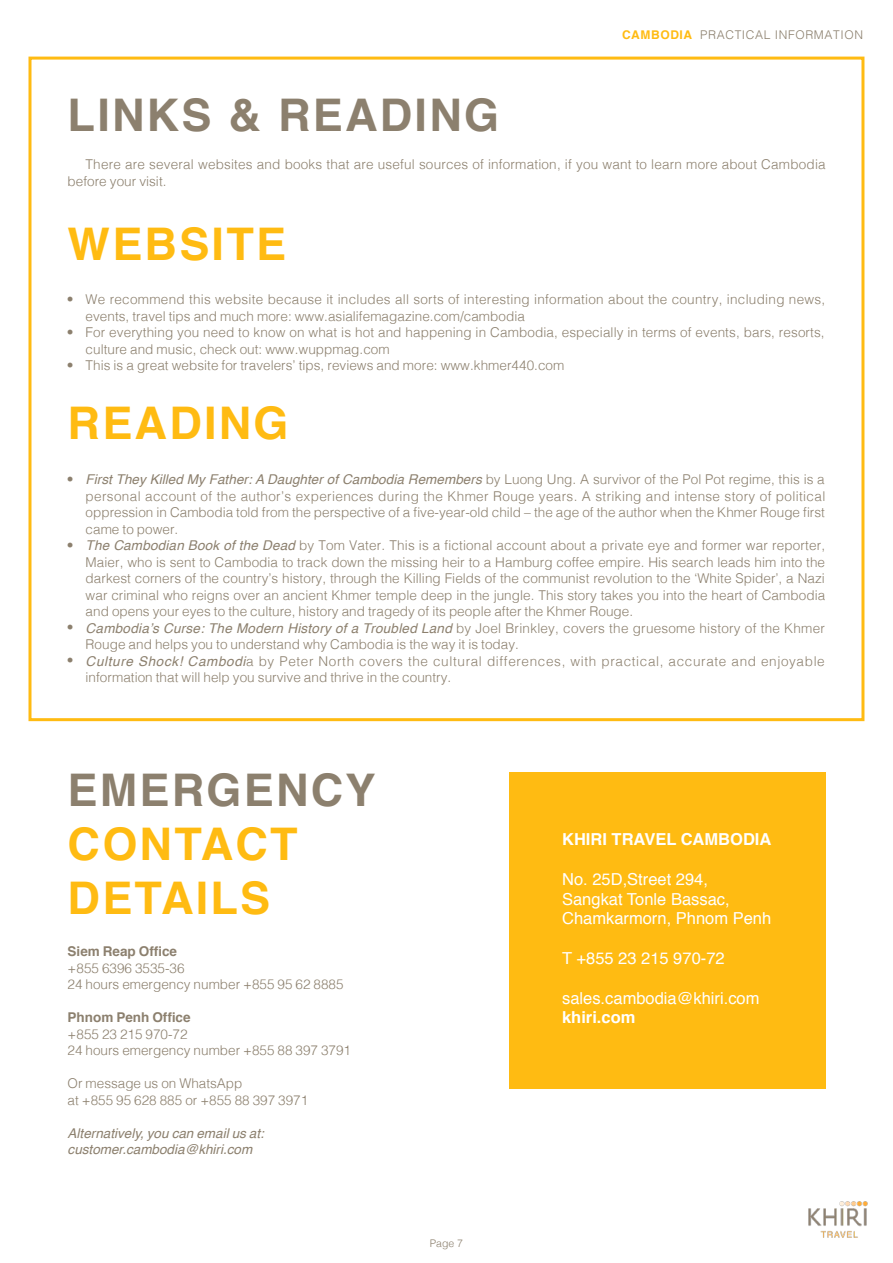
<style>
.page{position:relative;width:893px;height:1263px;background:#fff}
.page>*{position:absolute;margin:0;border:0;box-sizing:border-box;transform-origin:0 0}
.t1{font:700 45px/54px "Helvetica";letter-spacing:.05em;color:#ffbb12}
.t2{font:700 45px "Helvetica";letter-spacing:.05em;color:#8c806e}
.t3{font:16.5px/19.8px "Helvetica";color:#fff}
.t4{font:700 16.5px "Helvetica";color:#fff}
.t5{font:300 13.5px/16.5px "Helvetica";letter-spacing:.005em;color:#8c806e}
.t6{font:italic 13.5px/16.5px "Helvetica";color:#8c806e}
.t7{font:700 13.5px "Helvetica";color:#8c806e}
.t8{font:300 12px "Helvetica";letter-spacing:.05em;color:#8c806e}
.t9{font:300 10.5px "Helvetica";color:#8c806e}
.s1{font-weight:700;color:#ffbb12}
.s2{font-weight:400;font-style:italic}
</style>
<div class="page">
<img style="left:808px;top:1201px;width:59px;height:36px">
<div style="left:29px;top:57px;width:835px;height:664px;border:3px solid #ffbb12"></div>
<div style="left:509px;top:773px;width:316px;height:316px;background:#ffbb12"></div>
<h1 class="t2" style="left:68px;top:98px;width:433px">LINKS &amp; READING</h1>
<p class="t8" style="left:622px;top:30px;width:242px"><span class="s1">CAMBODIA</span> PRACTICAL INFORMATION</p>
<p class="t5" style="left:68px;top:157px;width:760px;text-indent:18px">There are several websites and books that are useful sources of information, if you want to learn more about Cambodia before your visit.</p>
<h1 class="t1" style="left:68px;top:221px;width:220px">WEBSITE</h1>
<p class="t5" style="left:67px;top:292px;width:8px">•</p>
<p class="t5" style="left:67px;top:325px;width:8px">•</p>
<p class="t5" style="left:67px;top:358px;width:8px">•</p>
<p class="t5" style="left:86px;top:292px;width:741px">We recommend this website because it includes all sorts of interesting information about the country, including news, events, travel tips and much more: www.asialifemagazine.com/cambodia<br>For everything you need to know on what is hot and happening in Cambodia, especially in terms of events, bars, resorts, culture and music, check out: www.wuppmag.com<br>This is a great website for travelers’ tips, reviews and more: www.khmer440.com</p>
<h1 class="t1" style="left:68px;top:401px;width:222px">READING</h1>
<p class="t5" style="left:67px;top:472px;width:8px">•</p>
<p class="t5" style="left:67px;top:538px;width:8px">•</p>
<p class="t5" style="left:67px;top:620px;width:8px">•</p>
<p class="t5" style="left:67px;top:653px;width:8px">•</p>
<p class="t5" style="left:86px;top:472px;width:741px"><span class="s2">First They Killed My Father: A Daughter of Cambodia Remembers</span> by Luong Ung. A survivor of the Pol Pot regime, this is a personal account of the author’s experiences during the Khmer Rouge years. A striking and intense story of political oppression in Cambodia told from the perspective of a five-year-old child – the age of the author when the Khmer Rouge first came to power.<br><span class="s2">The Cambodian Book of the Dead</span> by Tom Vater. This is a fictional account about a private eye and former war reporter, Maier, who is sent to Cambodia to track down the missing heir to a Hamburg coffee empire. His search leads him into the darkest corners of the country’s history, through the Killing Fields of the communist revolution to the ‘White Spider’, a Nazi war criminal who reigns over an ancient Khmer temple deep in the jungle. This story takes you into the heart of Cambodia and opens your eyes to the culture, history and tragedy of its people after the Khmer Rouge.<br><span class="s2">Cambodia’s Curse: The Modern History of a Troubled Land</span> by Joel Brinkley, covers the gruesome history of the Khmer Rouge and helps you to understand why Cambodia is the way it is today.<br><span class="s2">Culture Shock! Cambodi</span>a by Peter North covers the cultural differences, with practical, accurate and enjoyable information that will help you survive and thrive in the country.</p>
<h1 class="t2" style="left:68px;top:773px;width:310px">EMERGENCY</h1>
<h1 class="t1" style="left:68px;top:821px;width:232px">CONTACT<br>DETAILS</h1>
<p class="t7" style="left:68px;top:941px;width:111px">Siem Reap Office</p>
<p class="t5" style="left:68px;top:961px;width:278px">+855 6396 3535-36<br>24 hours emergency number +855 95 62 8885</p>
<p class="t7" style="left:68px;top:1007px;width:125px">Phnom Penh Office</p>
<p class="t5" style="left:68px;top:1027px;width:285px">+855 23 215 970-72<br>24 hours emergency number +855 88 397 3791</p>
<p class="t5" style="left:68px;top:1076px;width:242px">Or message us on WhatsApp<br>at +855 95 628 885 or +855 88 397 3971</p>
<p class="t6" style="left:68px;top:1126px;width:198px">Alternatively, you can email us at: customer.cambodia@khiri.com</p>
<p class="t9" style="left:430px;top:1239px;width:35px">Page 7</p>
<p class="t4" style="left:562px;top:833px;width:211px">KHIRI TRAVEL CAMBODIA</p>
<p class="t3" style="left:562px;top:871px;width:211px">No. 25D,Street 294,<br>Sangkat Tonle Bassac,<br>Chamkarmorn, Phnom Penh</p>
<p class="t3" style="left:562px;top:950px;width:164px">T +855 23 215 970-72</p>
<p class="t3" style="left:562px;top:989px;width:199px">sales.cambodia@khiri.com</p>
<p class="t4" style="left:562px;top:1011px;width:75px">khiri.com</p>
</div>
